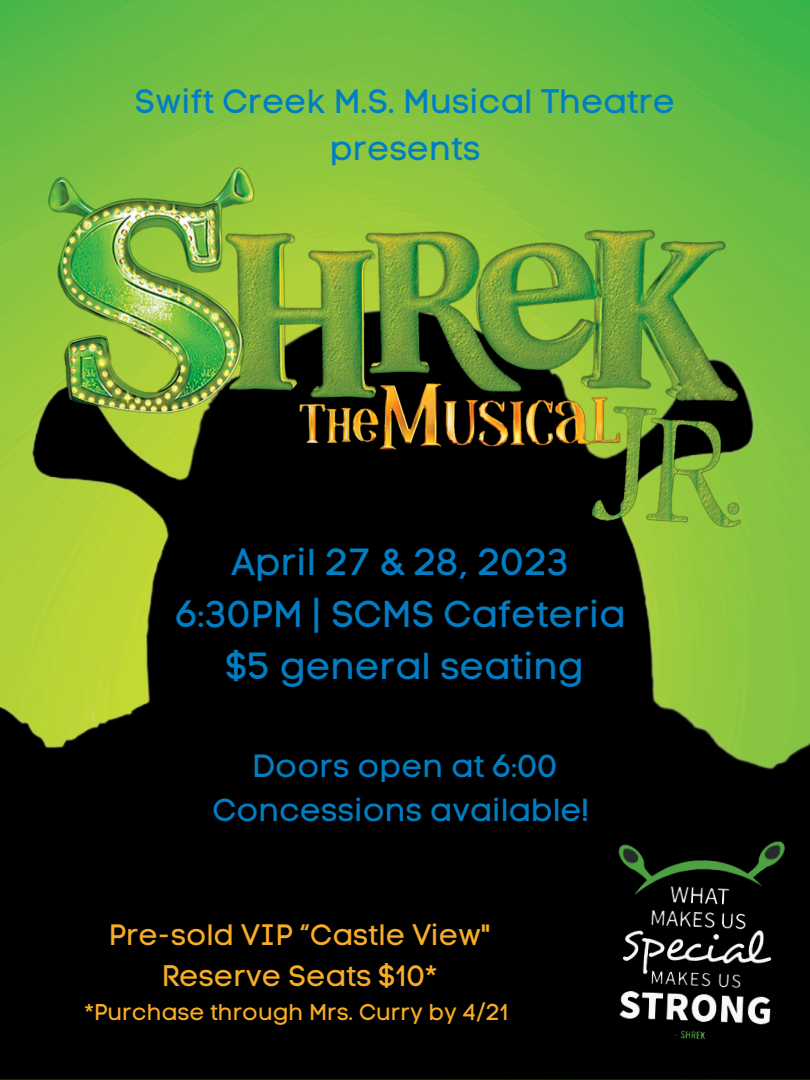
<style>
.page{position:relative;width:810px;height:1080px;background:#fff}
.page>*{position:absolute;margin:0;border:0;box-sizing:border-box;transform-origin:0 0}
.t1{font:37.44px/52.1px "Code Pro Normal LC";color:#007ec4;text-align:center}
.t2{font:33.75px/46.9px "Code Pro Normal LC";color:#007ec4;text-align:center}
.t3{font:31.88px/44.2px "Code Pro Normal LC";color:#007ec4;text-align:center}
.t4{font:29.38px/40.8px "Code Pro Normal LC";color:#f8ad25;text-align:center}
.t5{font:22.81px "Code Pro Normal LC";color:#f8ad25}
</style>
<div class="page">
<img style="left:0;top:0;width:810px;height:274px">
<img style="left:0;top:274px;width:810px;height:806px">
<img style="left:23px;top:124px;width:764px;height:484px">
<img style="left:610px;top:830px;width:177px;height:219px">
<p class="t2" style="left:135px;top:78px;width:542px">Swift Creek M.S. Musical Theatre presents</p>
<p class="t1" style="left:175px;top:536px;width:452px">April 27 &amp; 28, 2023<br>6:30PM | SCMS Cafeteria $5 general seating</p>
<p class="t3" style="left:212px;top:744px;width:379px">Doors open at 6:00<br>Concessions available!</p>
<p class="t4" style="left:109px;top:915px;width:383px">Pre-sold VIP “Castle View"<br>Reserve Seats $10*</p>
<p class="t5" style="left:85px;top:998px;width:425px">*Purchase through Mrs. Curry by 4/21</p>
</div>
